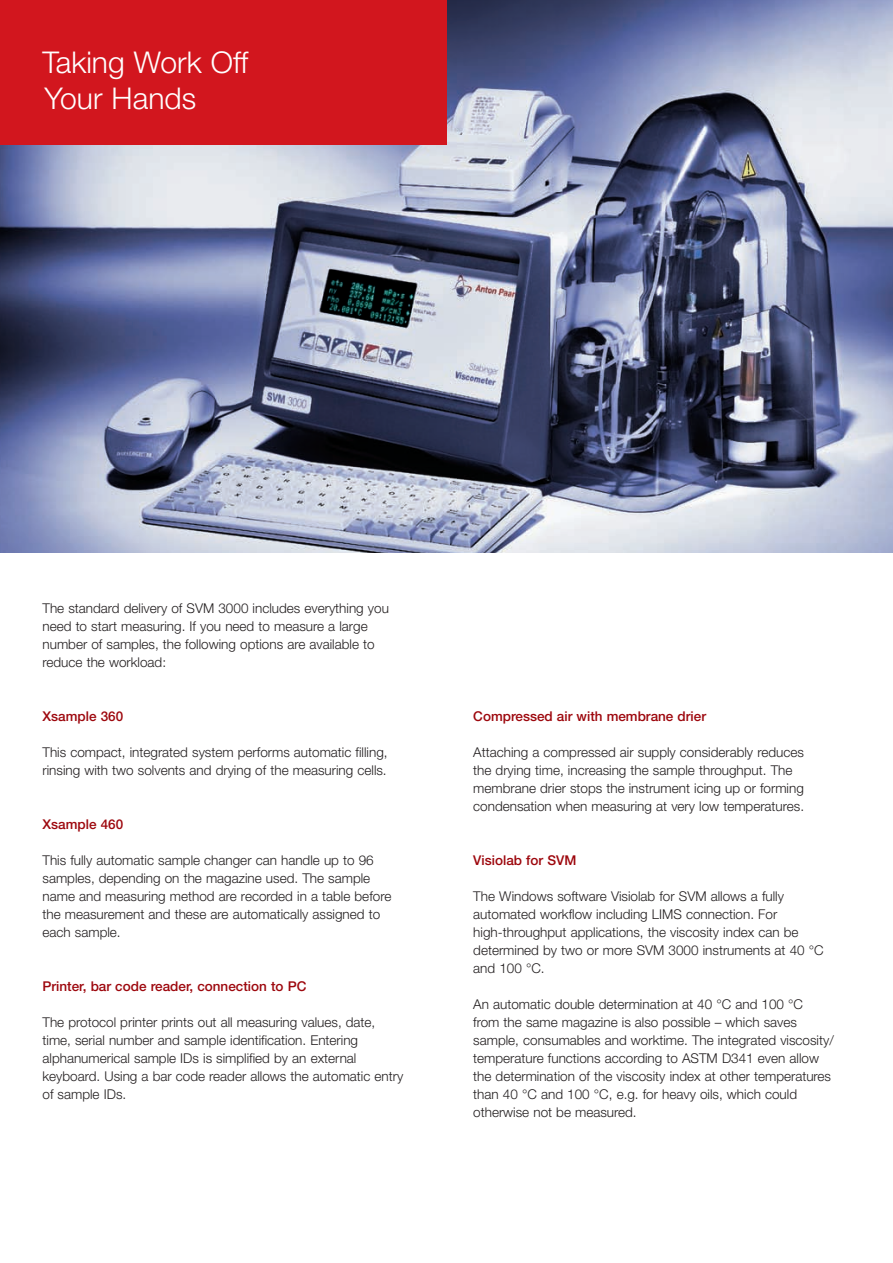
<style>
.page{position:relative;width:893px;height:1263px;background:#fff}
.page>*{position:absolute;margin:0;border:0;box-sizing:border-box;transform-origin:0 0}
.t1{font:300 30px/36px "Helvetica Neue LT";color:#fff}
.t2{font:300 13.5px/18px "Helvetica Neue LT";color:#231f20}
.t3{font:500 13.5px "Helvetica Neue LT";color:#9d070d}
</style>
<div class="page">
<img style="left:0;top:0;width:893px;height:553px">
<div style="left:0;top:0;width:446px;height:145px;background:#d2161e"></div>
<h1 class="t1" style="left:43px;top:44px;width:207px">Taking Work Off<br>Your Hands</h1>
<p class="t2" style="left:43px;top:599px;width:348px">The standard delivery of SVM 3000 includes everything you need to start measuring. If you need to measure a large number of samples, the following options are available to reduce the workload:</p>
<p class="t3" style="left:43px;top:708px;width:82px">Xsample 360</p>
<p class="t2" style="left:43px;top:743px;width:347px">This compact, integrated system performs automatic filling, rinsing with two solvents and drying of the measuring cells.</p>
<p class="t3" style="left:43px;top:816px;width:82px">Xsample 460</p>
<p class="t2" style="left:43px;top:851px;width:350px">This fully automatic sample changer can handle up to 96 samples, depending on the magazine used. The sample name and measuring method are recorded in a table before the measurement and these are automatically assigned to each sample.</p>
<p class="t3" style="left:43px;top:978px;width:265px">Printer, bar code reader, connection to PC</p>
<p class="t2" style="left:43px;top:1013px;width:362px">The protocol printer prints out all measuring values, date, time, serial number and sample identification. Entering alphanumerical sample IDs is simplified by an external keyboard. Using a bar code reader allows the automatic entry of sample IDs.</p>
<p class="t3" style="left:473px;top:708px;width:234px">Compressed air with membrane drier</p>
<p class="t2" style="left:473px;top:743px;width:332px">Attaching a compressed air supply considerably reduces the drying time, increasing the sample throughput. The membrane drier stops the instrument icing up or forming condensation when measuring at very low temperatures.</p>
<p class="t3" style="left:473px;top:852px;width:105px">Visiolab for SVM</p>
<p class="t2" style="left:473px;top:887px;width:352px">The Windows software Visiolab for SVM allows a fully automated workflow including LIMS connection. For high-throughput applications, the viscosity index can be determined by two or more SVM 3000 instruments at 40 °C and 100 °C.</p>
<p class="t2" style="left:473px;top:995px;width:362px">An automatic double determination at 40 °C and 100 °C<br>from the same magazine is also possible – which saves sample, consumables and worktime. The integrated viscosity/ temperature functions according to ASTM D341 even allow the determination of the viscosity index at other temperatures than 40 °C and 100 °C, e.g. for heavy oils, which could otherwise not be measured.</p>
</div>
